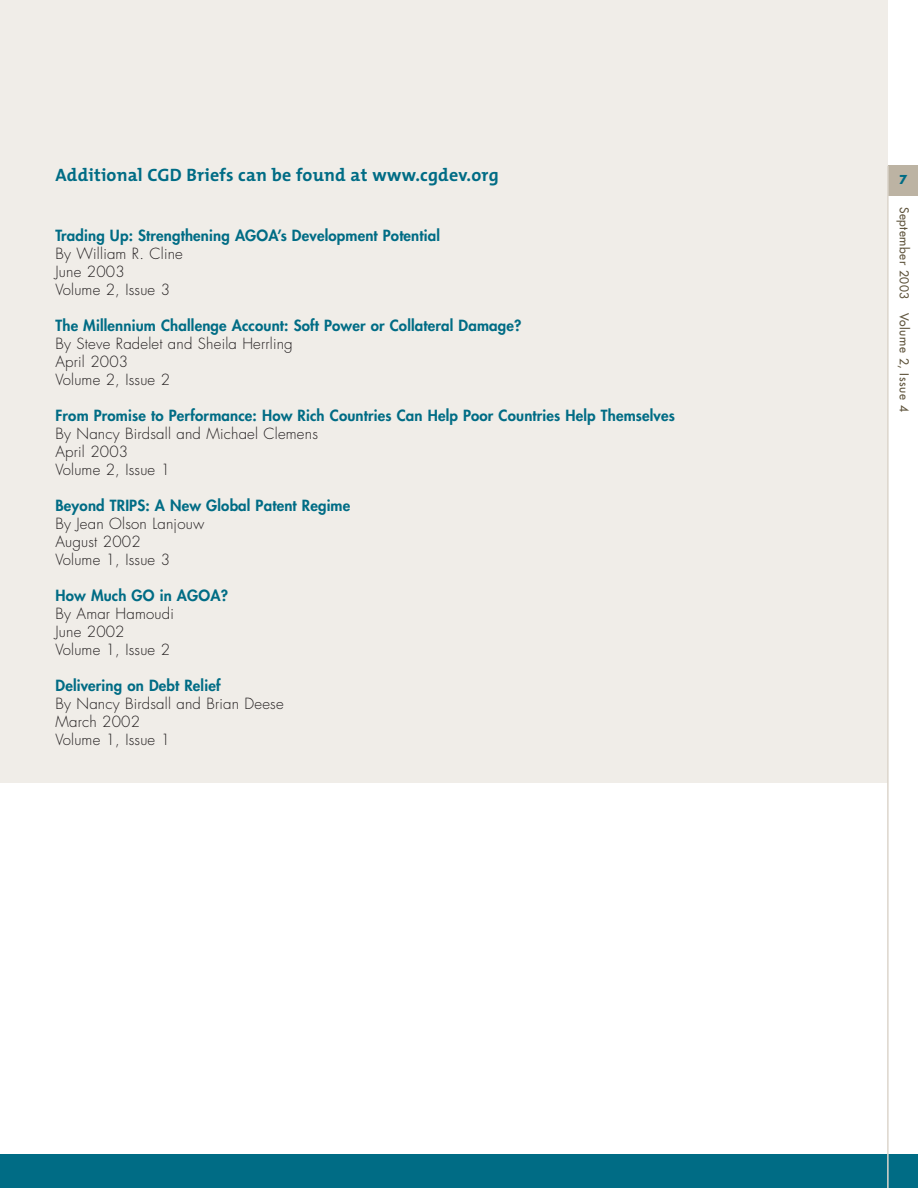
<style>
.page{position:relative;width:918px;height:1188px;background:#fff}
.page>*{position:absolute;margin:0;border:0;box-sizing:border-box;transform-origin:0 0}
.t1{font:700 18px "The Mix";letter-spacing:.01em;color:#006c85}
.t2{font:300 15px/18px "Futura";letter-spacing:.01em;color:#231f20}
.t3{font:800 15px "Futura";letter-spacing:.01em;color:#006c85}
.t4{font:12px "Futura";letter-spacing:.045em;color:#60553e}
.t5{font:700 12px "Futura";color:#006c85}
</style>
<div class="page">
<div style="left:0;top:0;width:887px;height:783px;background:#f0ede8"></div>
<div style="left:0;top:1155px;width:918px;height:33px;background:#006c85"></div>
<div style="left:888px;top:166px;width:30px;height:30px;background:#bcb3a3"></div>
<hr style="left:887px;top:166px;width:2px;height:1022px;background:#dcd6cc">
<p class="t1" style="left:56px;top:168px;width:445px">Additional CGD Briefs can be found at www.cgdev.org</p>
<p class="t5" style="left:899px;top:174px;width:10px">7</p>
<p class="t3" style="left:56px;top:228px;width:386px">Trading Up: Strengthening AGOA’s Development Potential</p>
<p class="t2" style="left:56px;top:246px;width:129px">By William R. Cline<br>June 2003<br>Volume 2, Issue 3</p>
<p class="t3" style="left:56px;top:318px;width:467px">The Millennium Challenge Account: Soft Power or Collateral Damage?</p>
<p class="t2" style="left:56px;top:336px;width:239px">By Steve Radelet and Sheila Herrling<br>April 2003<br>Volume 2, Issue 2</p>
<p class="t3" style="left:56px;top:408px;width:621px">From Promise to Performance: How Rich Countries Can Help Poor Countries Help Themselves</p>
<p class="t2" style="left:56px;top:426px;width:264px">By Nancy Birdsall and Michael Clemens<br>April 2003<br>Volume 2, Issue 1</p>
<p class="t3" style="left:56px;top:498px;width:296px">Beyond TRIPS: A New Global Patent Regime</p>
<p class="t2" style="left:56px;top:516px;width:150px">By Jean Olson Lanjouw<br>August 2002<br>Volume 1, Issue 3</p>
<p class="t3" style="left:56px;top:588px;width:174px">How Much GO in AGOA?</p>
<p class="t2" style="left:56px;top:606px;width:120px">By Amar Hamoudi<br>June 2002<br>Volume 1, Issue 2</p>
<p class="t3" style="left:56px;top:678px;width:167px">Delivering on Debt Relief</p>
<p class="t2" style="left:56px;top:696px;width:230px">By Nancy Birdsall and Brian Deese<br>March 2002<br>Volume 1, Issue 1</p>
<p class="t4" style="left:910px;top:207px;width:206px;rotate:90deg">September 2003 Volume 2, Issue 4</p>
</div>
